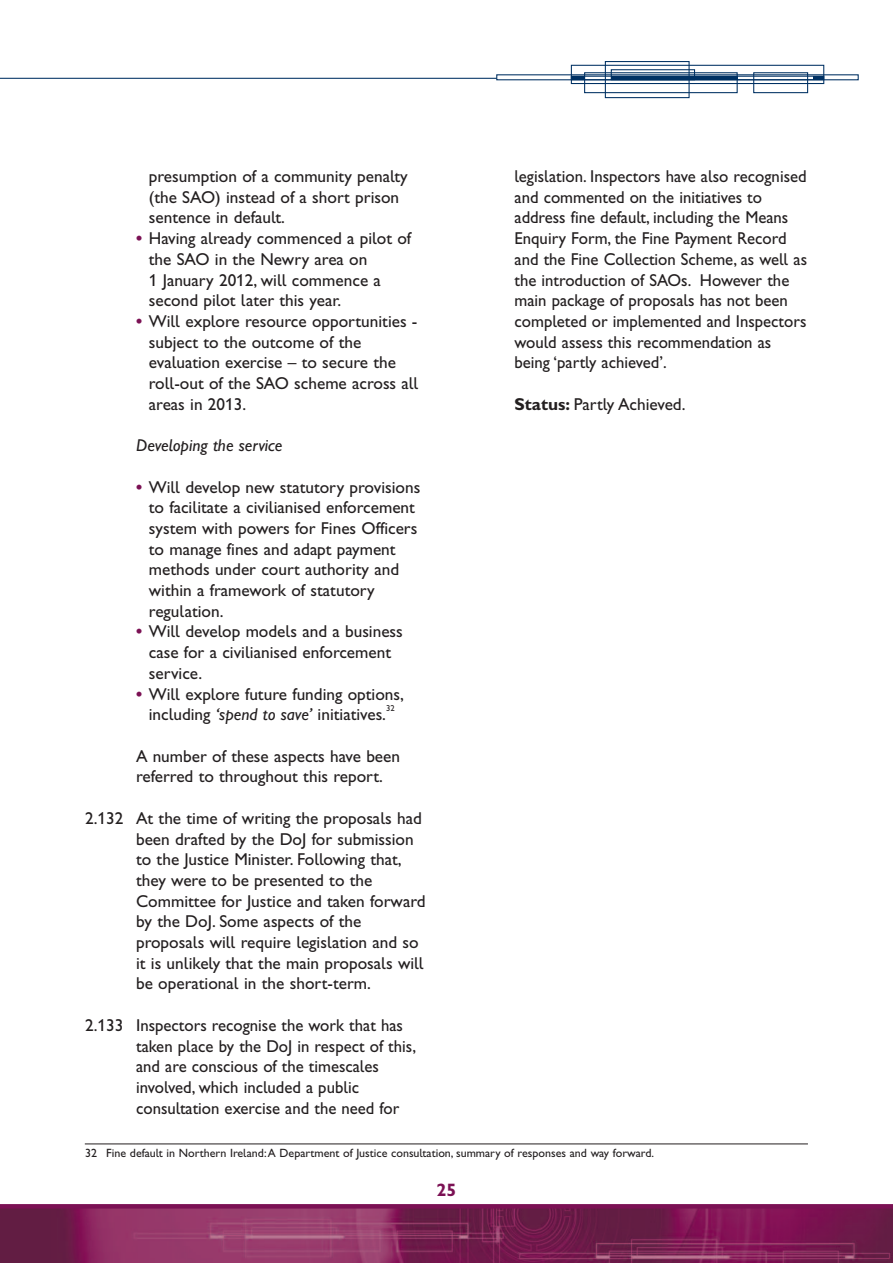
<style>
.page{position:relative;width:893px;height:1263px;background:#fff}
.page>*{position:absolute;margin:0;border:0;box-sizing:border-box;transform-origin:0 0}
.t1{font:18px "Gill Sans Hta Bold Plain";color:#7b1154}
.t2{font:17.25px/20.7px "Gill Sans Hta";color:#231f20}
.t3{font:italic 17.25px "Gill Sans Hta";color:#231f20}
.t4{font:12px "Gill Sans Hta";color:#231f20}
.t5{font:8.7px "Gill Sans Hta";color:#231f20}
.s1{font-family:"Gill Sans Hta Bold Plain";color:#7b1154}
.s2{font-style:italic}
.s3{font-family:"Gill Sans Hta Bold Plain"}
</style>
<div class="page">
<img style="left:1px;top:1208px;width:892px;height:55px">
<div style="left:605px;top:61px;width:85px;height:37px;border:1px solid #003163"></div>
<div style="left:571px;top:65px;width:253px;height:19px;border:1px solid #003163"></div>
<div style="left:753px;top:72px;width:55px;height:21px;border:1px solid #003163"></div>
<div style="left:584px;top:72px;width:154px;height:21px;border:1px solid #003163"></div>
<div style="left:571px;top:76px;width:253px;height:4px;border:1px solid #003163"></div>
<div style="left:611px;top:69px;width:84px;height:11px;border:1px solid #003163"></div>
<hr style="left:571px;top:76px;width:14px;height:4px;background:#003163">
<hr style="left:611px;top:76px;width:126px;height:4px;background:#003163">
<hr style="left:813px;top:76px;width:11px;height:4px;background:#003163">
<hr style="left:0;top:78px;width:497px;height:1px;background:#003163">
<svg style="left:0;top:1204px;width:893px;height:4px;fill:#7b1154"></svg>
<hr style="left:85px;top:1143px;width:723px;height:1px;background:#231f20">
<p class="t2" style="left:149px;top:167px;width:260px">presumption of a community penalty (the SAO) instead of a short prison sentence in default.</p>
<p class="t2" style="left:149px;top:230px;width:264px;text-indent:-13px"><span class="s1">•</span> Having already commenced a pilot of the SAO in the Newry area on<br>1 January 2012, will commence a second pilot later this year.</p>
<p class="t2" style="left:149px;top:312px;width:271px;text-indent:-13px"><span class="s1">•</span> Will explore resource opportunities - subject to the outcome of the evaluation exercise – to secure the roll-out of the SAO scheme across all areas in 2013.</p>
<p class="t3" style="left:136px;top:439px;width:148px">Developing the service</p>
<p class="t2" style="left:149px;top:478px;width:273px;text-indent:-13px"><span class="s1">•</span> Will develop new statutory provisions to facilitate a civilianised enforcement system with powers for Fines Officers to manage fines and adapt payment methods under court authority and within a framework of statutory regulation.</p>
<p class="t2" style="left:149px;top:623px;width:256px;text-indent:-13px"><span class="s1">•</span> Will develop models and a business case for a civilianised enforcement service.</p>
<p class="t2" style="left:136px;top:685px;width:269px;text-align:center"><span class="s1">•</span> Will explore future funding options, including <span class="s2">‘spend to save’</span> initiatives.</p>
<p class="t5" style="left:386px;top:705px;width:10px">32</p>
<p class="t2" style="left:136px;top:747px;width:266px">A number of these aspects have been referred to throughout this report.</p>
<p class="t2" style="left:136px;top:809px;width:291px;text-indent:-51px">2.132 At the time of writing the proposals had been drafted by the DoJ for submission to the Justice Minister. Following that, they were to be presented to the Committee for Justice and taken forward by the DoJ. Some aspects of the proposals will require legislation and so it is unlikely that the main proposals will be operational in the short-term.</p>
<p class="t2" style="left:136px;top:1016px;width:281px;text-indent:-51px">2.133 Inspectors recognise the work that has taken place by the DoJ in respect of this, and are conscious of the timescales involved, which included a public consultation exercise and the need for</p>
<p class="t2" style="left:515px;top:167px;width:294px">legislation. Inspectors have also recognised and commented on the initiatives to address fine default, including the Means Enquiry Form, the Fine Payment Record and the Fine Collection Scheme, as well as the introduction of SAOs. However the main package of proposals has not been completed or implemented and Inspectors would assess this recommendation as being ‘partly achieved’.</p>
<p class="t2" style="left:514px;top:395px;width:172px"><span class="s3">Status:</span> Partly Achieved.</p>
<p class="t4" style="left:85px;top:1148px;width:571px">32 Fine default in Northern Ireland:A Department of Justice consultation, summary of responses and way forward.</p>
<p class="t1" style="left:437px;top:1184px;width:21px">25</p>
</div>
